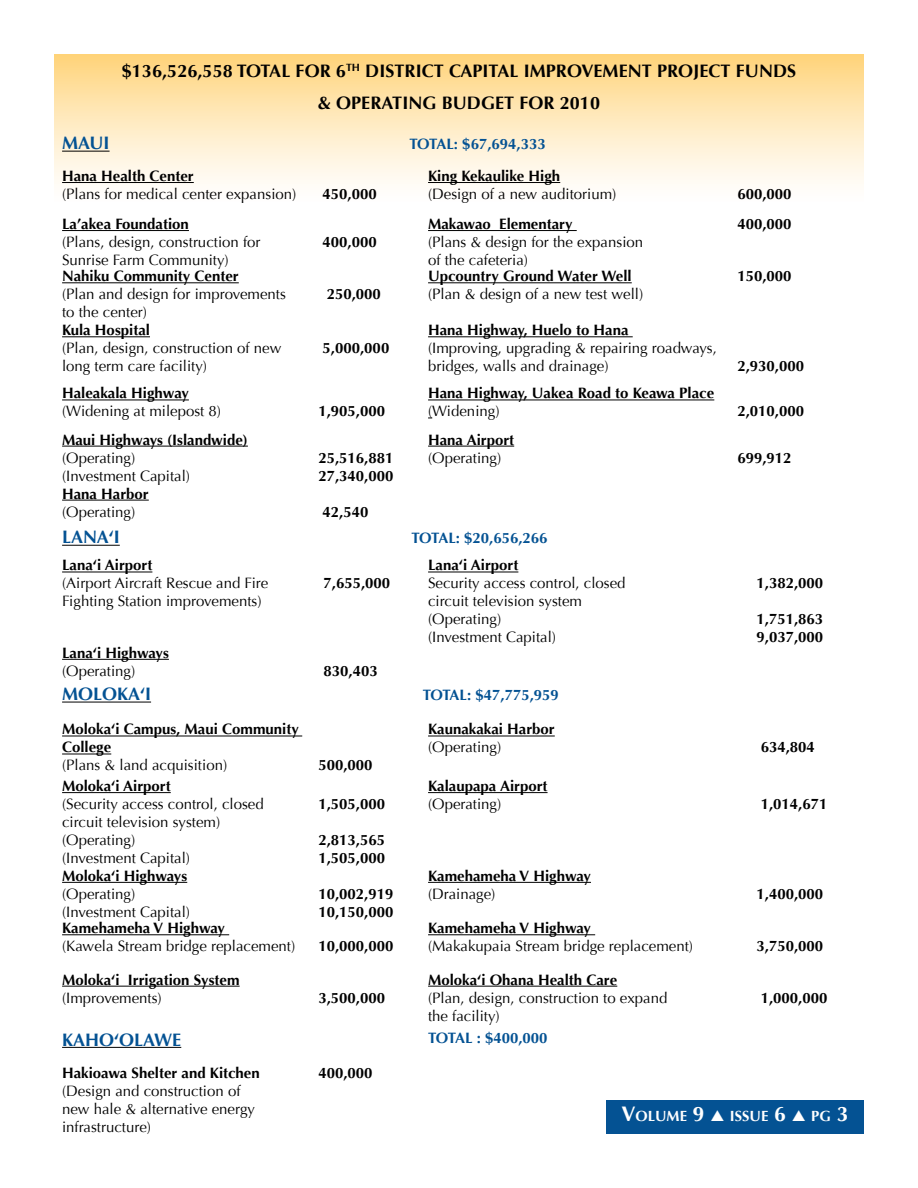
<style>
.page{position:relative;width:918px;height:1188px;background:#fff}
.page>*{position:absolute;margin:0;border:0;box-sizing:border-box;transform-origin:0 0}
.t1{font:700 18px "Optima";letter-spacing:.005em;color:#000}
.t2{font:700 18px "Optima";color:#045293}
.t3{font:15px/18px "Optima";color:#000}
.t4{font:700 15px/18px "Optima";color:#000}
.t5{font:700 15px "Optima";color:#045293}
.t6{font:700 14.7px "Optima";color:#fff}
.s1{font-size:21px}
.s2{font-family:"Monotype Sorts";font-weight:400;font-size:15px}
</style>
<div class="page">
<div style="left:54px;top:54px;width:810px;height:148px;background:linear-gradient(to bottom,#ffd57e,#fff)"></div>
<div style="left:606px;top:1101px;width:258px;height:33px;background:#045293"></div>
<hr style="left:62px;top:151px;width:48px;height:1px;background:#000">
<hr style="left:62px;top:182px;width:132px;height:1px;background:#000">
<hr style="left:428px;top:182px;width:132px;height:1px;background:#000">
<hr style="left:62px;top:230px;width:127px;height:1px;background:#000">
<hr style="left:428px;top:230px;width:149px;height:1px;background:#000">
<hr style="left:62px;top:282px;width:177px;height:1px;background:#000">
<hr style="left:428px;top:282px;width:204px;height:1px;background:#000">
<hr style="left:62px;top:336px;width:88px;height:1px;background:#000">
<hr style="left:428px;top:336px;width:205px;height:1px;background:#000">
<hr style="left:62px;top:400px;width:127px;height:1px;background:#000">
<hr style="left:428px;top:400px;width:286px;height:1px;background:#000">
<hr style="left:62px;top:446px;width:186px;height:1px;background:#000">
<hr style="left:428px;top:446px;width:86px;height:1px;background:#000">
<hr style="left:62px;top:500px;width:87px;height:1px;background:#000">
<hr style="left:62px;top:545px;width:58px;height:1px;background:#000">
<hr style="left:62px;top:572px;width:90px;height:1px;background:#000">
<hr style="left:428px;top:572px;width:90px;height:1px;background:#000">
<hr style="left:62px;top:659px;width:107px;height:1px;background:#000">
<hr style="left:62px;top:702px;width:89px;height:1px;background:#000">
<hr style="left:62px;top:736px;width:240px;height:1px;background:#000">
<hr style="left:62px;top:754px;width:49px;height:1px;background:#000">
<hr style="left:428px;top:736px;width:127px;height:1px;background:#000">
<hr style="left:62px;top:792px;width:109px;height:1px;background:#000">
<hr style="left:428px;top:792px;width:120px;height:1px;background:#000">
<hr style="left:62px;top:882px;width:125px;height:1px;background:#000">
<hr style="left:428px;top:882px;width:163px;height:1px;background:#000">
<hr style="left:62px;top:934px;width:167px;height:1px;background:#000">
<hr style="left:428px;top:934px;width:167px;height:1px;background:#000">
<hr style="left:62px;top:986px;width:178px;height:1px;background:#000">
<hr style="left:428px;top:986px;width:189px;height:1px;background:#000">
<hr style="left:62px;top:1047px;width:119px;height:1px;background:#000">
<p class="t1" style="left:122px;top:60px;width:127px">$136,526,558 TOTAL</p>
<p class="t1" style="left:296px;top:60px;width:13px">FOR</p>
<p class="t1" style="left:336px;top:60px;width:40px">6<sup>TH</sup> DISTRICT</p>
<p class="t1" style="left:449px;top:60px;width:11px">CAPITAL</p>
<p class="t1" style="left:524px;top:60px;width:13px">IMPRO</p>
<p class="t1" style="left:581px;top:60px;width:25px">VEMENT</p>
<p class="t1" style="left:657px;top:60px;width:13px">PRO</p>
<p class="t1" style="left:693px;top:60px;width:17px">JECT</p>
<p class="t1" style="left:736px;top:60px;width:13px">FUNDS</p>
<p class="t1" style="left:318px;top:92px;width:31px">&amp; OPERATING</p>
<p class="t1" style="left:442px;top:92px;width:24px">BUDGET</p>
<p class="t1" style="left:519px;top:92px;width:13px">FOR</p>
<p class="t1" style="left:560px;top:92px;width:42px">2010</p>
<p class="t2" style="left:62px;top:133px;width:46px">MAUI</p>
<p class="t5" style="left:410px;top:136px;width:10px">TOTAL</p>
<p class="t5" style="left:454px;top:136px;width:93px">: $67,694,333</p>
<p class="t4" style="left:62px;top:167px;width:133px">Hana H ealth Center</p>
<p class="t3" style="left:62px;top:185px;width:236px">(Plans for medical center expansion)</p>
<p class="t4" style="left:323px;top:185px;width:56px">450,000</p>
<p class="t4" style="left:428px;top:167px;width:134px">King Kekaulike H igh</p>
<p class="t3" style="left:428px;top:185px;width:190px">(Design of a new auditorium)</p>
<p class="t4" style="left:737px;top:185px;width:56px">600,000</p>
<p class="t4" style="left:62px;top:215px;width:128px">La’akea Foundation</p>
<p class="t3" style="left:62px;top:233px;width:200px">(Plans, design, construction for<br>Sunrise Farm Community)</p>
<p class="t4" style="left:323px;top:233px;width:56px">400,000</p>
<p class="t4" style="left:62px;top:267px;width:178px">Nahiku Community Center</p>
<p class="t3" style="left:62px;top:285px;width:225px">(Plan and design for improvements to the center)</p>
<p class="t4" style="left:327px;top:285px;width:56px">250,000</p>
<p class="t4" style="left:62px;top:321px;width:89px">Kula H ospital</p>
<p class="t3" style="left:62px;top:339px;width:221px">(Plan, design, construction of new long term care facility)</p>
<p class="t4" style="left:323px;top:339px;width:68px">5,000,000</p>
<p class="t4" style="left:62px;top:385px;width:128px">H aleakala H ighway</p>
<p class="t3" style="left:62px;top:403px;width:160px">(Widening at milepost 8)</p>
<p class="t4" style="left:318px;top:403px;width:68px">1,905,000</p>
<p class="t4" style="left:62px;top:431px;width:187px">Maui H ighways (I slandwide)</p>
<p class="t3" style="left:62px;top:449px;width:130px">(Operating) (Investment Capital)</p>
<p class="t4" style="left:318px;top:449px;width:77px">25,516,881<br>27,340,000</p>
<p class="t4" style="left:428px;top:215px;width:146px">Makawao Elementary</p>
<p class="t3" style="left:428px;top:233px;width:217px">(Plans &amp; design for the expansion of the cafeteria)</p>
<p class="t4" style="left:428px;top:267px;width:205px">Upcountry Ground Water Well</p>
<p class="t3" style="left:428px;top:285px;width:217px">(Plan &amp; design of a new test well)</p>
<p class="t4" style="left:428px;top:321px;width:202px">Hana H ighway, H uelo to Hana</p>
<p class="t3" style="left:428px;top:339px;width:290px">(Improving, upgrading &amp; repairing roadways, bridges, walls and drainage)</p>
<p class="t4" style="left:737px;top:215px;width:56px">400,000</p>
<p class="t4" style="left:737px;top:267px;width:56px">150,000</p>
<p class="t4" style="left:737px;top:357px;width:68px">2,930,000</p>
<p class="t4" style="left:428px;top:385px;width:288px">H ana H ighway, Uakea Road to Keawa Place</p>
<p class="t3" style="left:428px;top:403px;width:73px">(Widening)</p>
<p class="t4" style="left:737px;top:403px;width:68px">2,010,000</p>
<p class="t4" style="left:428px;top:431px;width:88px">Hana Airport</p>
<p class="t3" style="left:428px;top:449px;width:75px">(Operating)</p>
<p class="t4" style="left:737px;top:449px;width:56px">699,912</p>
<p class="t4" style="left:62px;top:485px;width:88px">Hana Harbor</p>
<p class="t3" style="left:62px;top:503px;width:75px">(Operating)</p>
<p class="t4" style="left:323px;top:503px;width:47px">42,540</p>
<p class="t2" style="left:62px;top:527px;width:13px">LANA</p>
<p class="t2" style="left:109px;top:527px;width:9px">‘I</p>
<p class="t5" style="left:411px;top:530px;width:10px">TOTAL</p>
<p class="t5" style="left:456px;top:530px;width:93px">: $20,656,266</p>
<p class="t4" style="left:62px;top:557px;width:92px">Lana‘i Airport</p>
<p class="t3" style="left:62px;top:575px;width:208px">(Airport Aircraft Rescue and Fire<br>Fighting Station improvements)</p>
<p class="t4" style="left:324px;top:575px;width:68px">7,655,000</p>
<p class="t4" style="left:428px;top:557px;width:92px">Lana‘i Airport</p>
<p class="t3" style="left:428px;top:575px;width:199px">Security access control, closed circuit television system (Operating)<br>(Investment Capital)</p>
<p class="t4" style="left:757px;top:575px;width:68px">1,382,000</p>
<p class="t4" style="left:757px;top:611px;width:68px">1,751,863<br>9,037,000</p>
<p class="t4" style="left:62px;top:644px;width:108px">Lana‘i H ighways</p>
<p class="t3" style="left:62px;top:662px;width:75px">(Operating)</p>
<p class="t4" style="left:324px;top:662px;width:56px">830,403</p>
<p class="t2" style="left:62px;top:684px;width:30px">MOLO</p>
<p class="t2" style="left:117px;top:684px;width:32px">KA‘I</p>
<p class="t5" style="left:423px;top:686px;width:10px">TOTAL</p>
<p class="t5" style="left:467px;top:686px;width:93px">: $47,775,959</p>
<p class="t4" style="left:62px;top:721px;width:238px">Moloka‘i Campus, Maui Community<br>College</p>
<p class="t3" style="left:62px;top:757px;width:167px">(Plans &amp; land acquisition)</p>
<p class="t4" style="left:318px;top:757px;width:56px">500,000</p>
<p class="t4" style="left:428px;top:721px;width:128px">Kaunakakai H arbor</p>
<p class="t3" style="left:428px;top:739px;width:75px">(Operating)</p>
<p class="t4" style="left:761px;top:739px;width:56px">634,804</p>
<p class="t4" style="left:62px;top:777px;width:110px">Moloka‘i Airport</p>
<p class="t3" style="left:62px;top:795px;width:203px">(Security access control, closed circuit television system) (Operating)<br>(Investment Capital)</p>
<p class="t4" style="left:318px;top:795px;width:68px">1,505,000</p>
<p class="t4" style="left:318px;top:831px;width:68px">2,813,565<br>1,505,000</p>
<p class="t4" style="left:428px;top:777px;width:121px">Kalaupapa Airport</p>
<p class="t3" style="left:428px;top:795px;width:75px">(Operating)</p>
<p class="t4" style="left:761px;top:795px;width:68px">1,014,671</p>
<p class="t4" style="left:62px;top:867px;width:127px">Moloka‘i H ighways</p>
<p class="t3" style="left:62px;top:885px;width:130px">(Operating) (Investment Capital)</p>
<p class="t4" style="left:318px;top:885px;width:77px">10,002,919<br>10,150,000</p>
<p class="t4" style="left:62px;top:919px;width:164px">Kamehameha V H ighway</p>
<p class="t3" style="left:62px;top:937px;width:235px">(Kawela Stream bridge replacement)</p>
<p class="t4" style="left:318px;top:937px;width:77px">10,000,000</p>
<p class="t4" style="left:428px;top:867px;width:164px">Kamehameha V H ighway</p>
<p class="t3" style="left:428px;top:885px;width:69px">(Drainage)</p>
<p class="t4" style="left:757px;top:885px;width:68px">1,400,000</p>
<p class="t4" style="left:428px;top:919px;width:164px">Kamehameha V H ighway</p>
<p class="t3" style="left:428px;top:937px;width:267px">(Makakupaia Stream bridge replacement)</p>
<p class="t4" style="left:757px;top:937px;width:68px">3,750,000</p>
<p class="t4" style="left:62px;top:971px;width:179px">Moloka‘i I rrigation System</p>
<p class="t3" style="left:62px;top:989px;width:101px">(Improvements)</p>
<p class="t4" style="left:318px;top:989px;width:68px">3,500,000</p>
<p class="t4" style="left:428px;top:971px;width:191px">Moloka‘i Ohana H ealth Care</p>
<p class="t3" style="left:428px;top:989px;width:241px">(Plan, design, construction to expand the facility)</p>
<p class="t4" style="left:761px;top:989px;width:68px">1,000,000</p>
<p class="t2" style="left:62px;top:1029px;width:26px">KAHO</p>
<p class="t2" style="left:114px;top:1029px;width:18px">‘OLA</p>
<p class="t2" style="left:154px;top:1029px;width:26px">WE</p>
<p class="t5" style="left:428px;top:1029px;width:10px">TOTAL</p>
<p class="t5" style="left:477px;top:1029px;width:72px">: $400,000</p>
<p class="t4" style="left:62px;top:1064px;width:199px">Hakioawa Shelter and Kitchen</p>
<p class="t3" style="left:62px;top:1082px;width:194px">(Design and construction of new hale &amp; alternative energy infrastructure)</p>
<p class="t4" style="left:318px;top:1064px;width:56px">400,000</p>
<p class="t6" style="left:622px;top:1108px;width:228px"><span class="s1">V</span>OLUME <span class="s1">9</span> <span class="s2">s</span> ISSUE <span class="s1">6</span> <span class="s2">s</span> PG <span class="s1">3</span></p>
</div>
